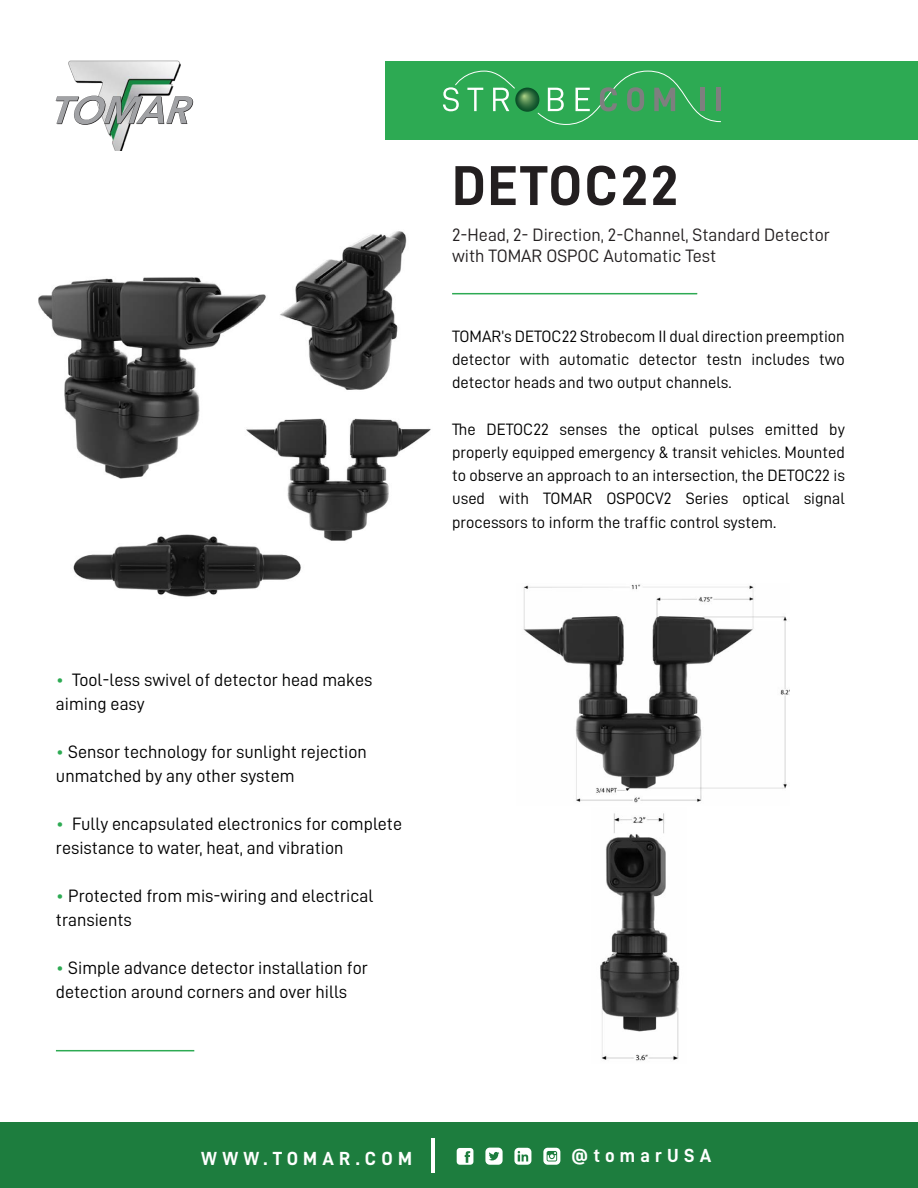
<style>
.page{position:relative;width:918px;height:1188px;background:#fff}
.page>*{position:absolute;margin:0;border:0;box-sizing:border-box;transform-origin:0 0}
.t1{font:56.4px "D DIN Bold";letter-spacing:.04em;color:#231f20}
.t2{font:19.05px "D DIN Bold";letter-spacing:.275em;color:#fff}
.t3{font:18px/24px "D DIN";color:#000}
.t4{font:18px/21px "D DIN";color:#231f20}
.t5{font:16.5px/23.2px "D DIN";color:#000;text-align:justify}
.s1{color:#2daa53}
</style>
<div class="page">
<hr style="left:452px;top:293px;width:245px;height:1px;background:#2daa53">
<div style="left:385px;top:61px;width:533px;height:79px;background:#2daa53"></div>
<div style="left:0;top:1123px;width:918px;height:65px;background:#1d7d3e"></div>
<hr style="left:56px;top:1050px;width:138px;height:1px;background:#2daa53">
<img style="left:38px;top:277px;width:228px;height:202px">
<img style="left:242px;top:408px;width:189px;height:133px">
<img style="left:280px;top:231px;width:127px;height:159px">
<img style="left:73px;top:523px;width:232px;height:74px">
<img style="left:523px;top:584px;width:267px;height:219px">
<img style="left:600px;top:813px;width:80px;height:248px">
<svg style="left:443px;top:70px;width:73px;height:41px"></svg>
<svg style="left:515px;top:88px;width:24px;height:24px"></svg>
<svg style="left:537px;top:70px;width:184px;height:55px"></svg>
<img style="left:55px;top:60px;width:139px;height:90px">
<svg style="left:56px;top:96px;width:137px;height:29px"></svg>
<hr style="left:431px;top:1139px;width:3px;height:34px;background:#fff">
<svg style="left:457px;top:1148px;width:16px;height:17px"></svg>
<svg style="left:485px;top:1148px;width:18px;height:17px"></svg>
<svg style="left:543px;top:1148px;width:17px;height:17px"></svg>
<svg style="left:514px;top:1148px;width:17px;height:17px"></svg>
<h1 class="t1" style="left:452px;top:154px;width:228px">DETOC22</h1>
<p class="t4" style="left:452px;top:224px;width:379px">2-Head, 2- Direction, 2-Channel, Standard Detector with TOMAR OSPOC Automatic Test</p>
<p class="t5" style="left:452px;top:324px;width:394px">TOMAR’s DETOC22 Strobecom II dual direction preemption detector with automatic detector testn includes two detector heads and two output channels.</p>
<p class="t5" style="left:452px;top:417px;width:394px">The DETOC22 senses the optical pulses emitted by properly equipped emergency &amp; transit vehicles. Mounted to observe an approach to an intersection, the DETOC22 is used with TOMAR OSPOCV2 Series optical signal processors to inform the traffic control system.</p>
<p class="t3" style="left:56px;top:668px;width:318px"><span class="s1">•</span> Tool-less swivel of detector head makes aiming easy</p>
<p class="t3" style="left:56px;top:740px;width:313px"><span class="s1">•</span> Sensor technology for sunlight rejection unmatched by any other system</p>
<p class="t3" style="left:56px;top:812px;width:348px"><span class="s1">•</span> Fully encapsulated electronics for complete resistance to water, heat, and vibration</p>
<p class="t3" style="left:56px;top:884px;width:319px"><span class="s1">•</span> Protected from mis-wiring and electrical transients</p>
<p class="t3" style="left:56px;top:956px;width:313px"><span class="s1">•</span> Simple advance detector installation for detection around corners and over hills</p>
<p class="t2" style="left:201px;top:1148px;width:212px">WWW.TOMAR.COM</p>
<p class="t2" style="left:572px;top:1144px;width:141px">@tomarUSA</p>
</div>
